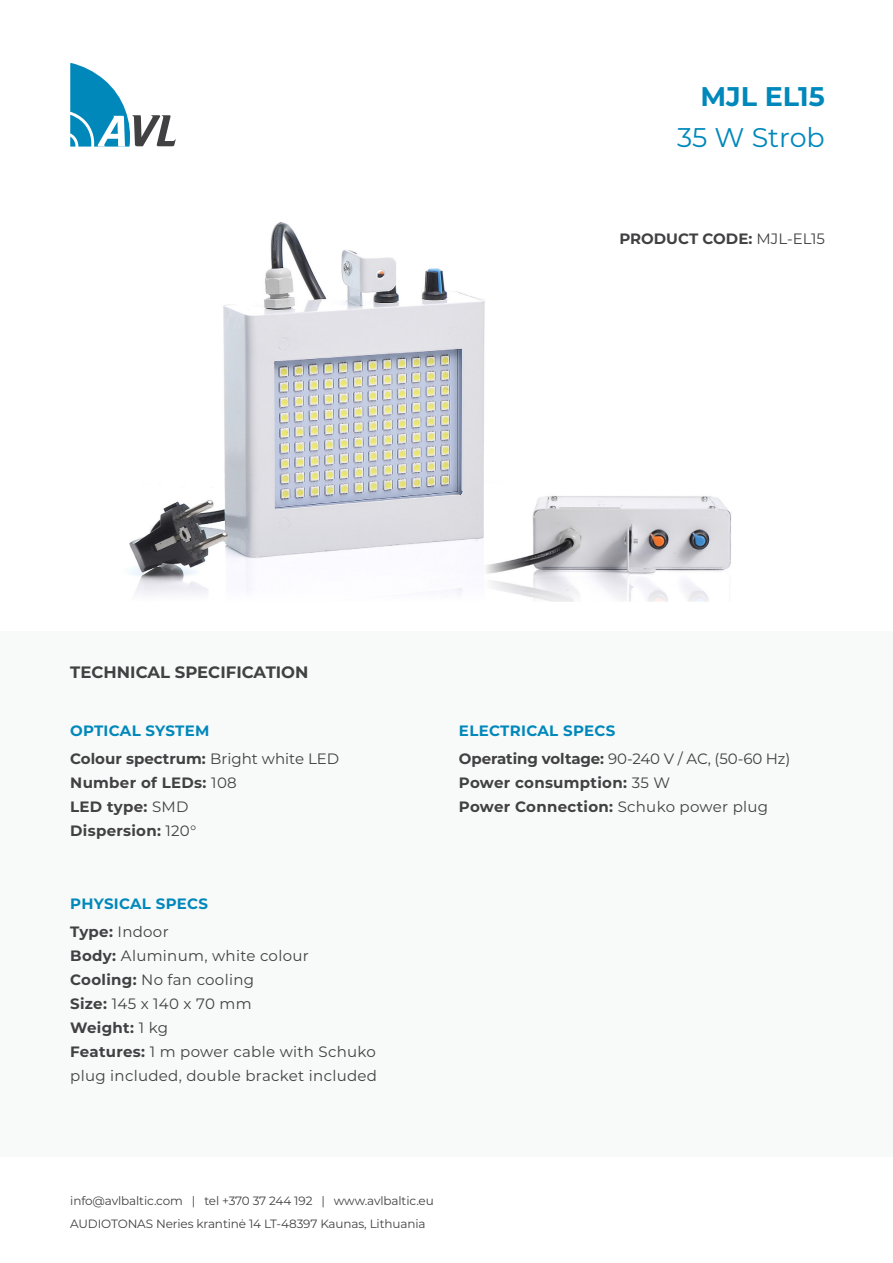
<style>
.page{position:relative;width:893px;height:1263px;background:#fff}
.page>*{position:absolute;margin:0;border:0;box-sizing:border-box;transform-origin:0 0}
.t1{font:27px "Montserrat";color:#08b}
.t2{font:700 27px "Montserrat";color:#08b}
.t3{font:700 16.5px "Montserrat";color:#414042}
.t4{font:15px/24px "Montserrat";letter-spacing:.02em;color:#414042}
.t5{font:700 15px/24px "Montserrat";letter-spacing:.02em;color:#414042}
.t6{font:700 15px/28.2px "Montserrat";color:#414042}
.t7{font:15px/28.2px "Montserrat";letter-spacing:-.01em;color:#414042}
.t8{font:700 15px/28.2px "Montserrat";letter-spacing:.02em;color:#08b}
.t9{font:12px/22.5px "Montserrat";letter-spacing:-.01em;color:#414042}
.s1{font-weight:400}
.s2{color:#08b}
.s3{color:#414042}
.s4{font-weight:400;color:#414042}
.s5{font-weight:700}
.s6{font-weight:700;color:#08b}
</style>
<div class="page">
<img style="left:129px;top:222px;width:356px;height:372px">
<div style="left:0;top:631px;width:893px;height:526px;background:#f8f9f9"></div>
<svg style="left:70px;top:63px;width:106px;height:84px"></svg>
<img style="left:405px;top:472px;width:326px;height:130px">
<h1 class="t2" style="left:700px;top:77px;width:126px">MJL EL15</h1>
<h1 class="t1" style="left:677px;top:118px;width:149px">35 W Strob</h1>
<p class="t6" style="left:619px;top:224px;width:207px">PRODUCT CODE: <span class="s1">MJL-EL15</span></p>
<p class="t3" style="left:70px;top:660px;width:240px">TECHNICAL SPECIFICATION</p>
<p class="t6" style="left:70px;top:715px;width:270px"><span class="s2">OPTICAL SYSTEM<br></span>Colour spectrum: <span class="s1">Bright white LED</span></p>
<p class="t5" style="left:70px;top:770px;width:168px">Number of LEDs: <span class="s1">108<br></span>LED type: <span class="s1">SMD<br></span>Dispersion: <span class="s1">120°</span></p>
<p class="t8" style="left:70px;top:889px;width:139px">PHYSICAL SPECS<br><span class="s3">Type:</span> <span class="s4">Indoor</span></p>
<p class="t4" style="left:70px;top:943px;width:308px"><span class="s5">Body:</span> Aluminum, white colour<br><span class="s5">Cooling:</span> No fan cooling<br><span class="s5">Size:</span> 145 x 140 x 70 mm<br><span class="s5">Weight:</span> 1 kg<br><span class="s5">Features:</span> 1 m power cable with Schuko plug included, double bracket included</p>
<p class="t7" style="left:459px;top:716px;width:333px"><span class="s6">ELECTRICAL SPECS<br></span><span class="s5">Operating voltage:</span> 90-240 V / AC, (50-60 Hz)</p>
<p class="t5" style="left:459px;top:770px;width:311px">Power consumption: <span class="s1">35 W<br></span>Power Connection: <span class="s1">Schuko power plug</span></p>
<p class="t9" style="left:70px;top:1189px;width:365px">info@avlbaltic.com | tel +370 37 244 192 | www.avlbaltic.eu<br>AUDIOTONAS Neries krantinė 14 LT-48397 Kaunas, Lithuania</p>
</div>
